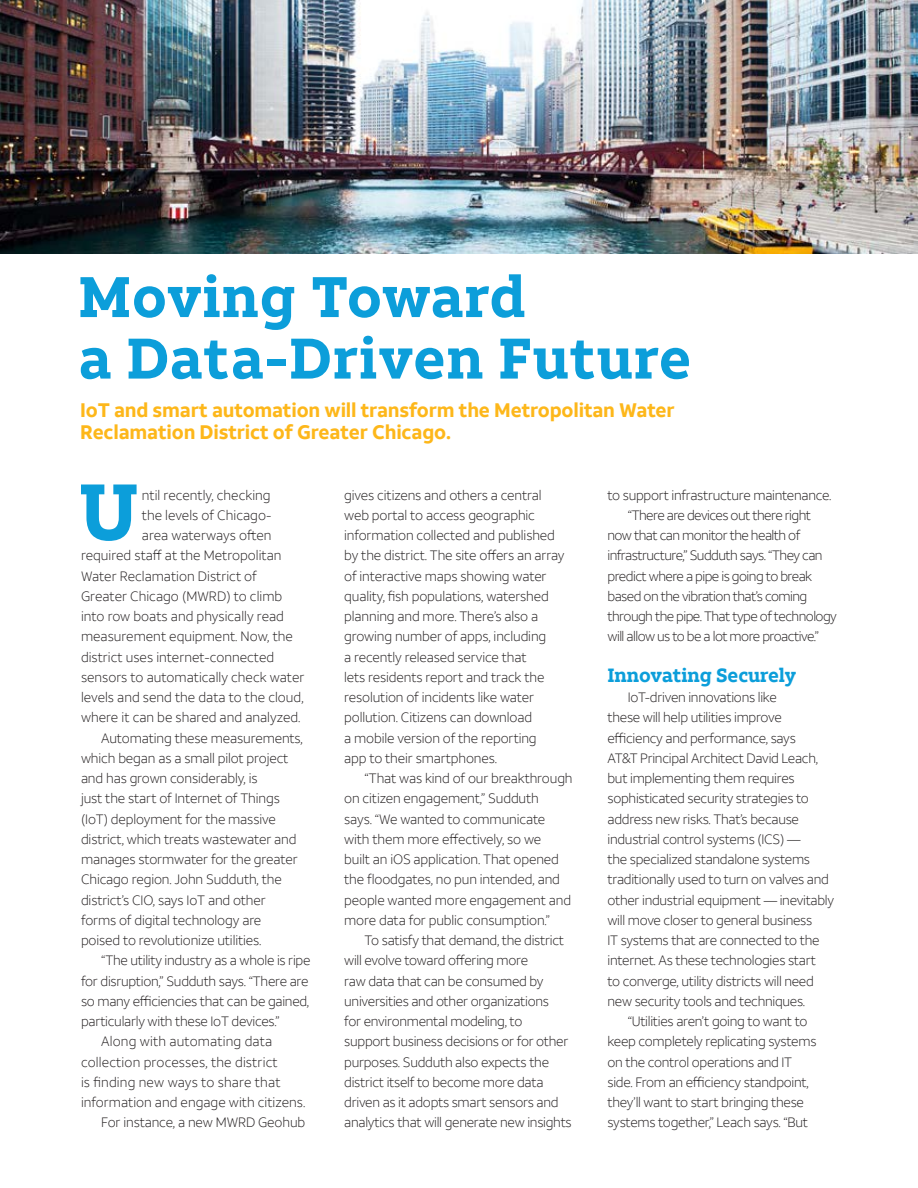
<style>
.page{position:relative;width:918px;height:1188px;background:#fff}
.page>*{position:absolute;margin:0;border:0;box-sizing:border-box;transform-origin:0 0}
.t1{font:700 79.35px "ATT Aleck Slab";color:#0c9eda}
.t2{font:700 57px/61.5px "ATT Aleck Slab";letter-spacing:.01em;color:#0c9eda}
.t3{font:700 19.5px/22.5px "ATT Aleck Sans";letter-spacing:-.01em;color:#fdb71a}
.t4{font:700 19.05px "ATT Aleck Slab";letter-spacing:-.01em;color:#0c9eda}
.t5{font:300 13.5px/20.2px "ATT Aleck Sans";letter-spacing:-.02em;color:#231f20}
.t6{font:300 13.5px "ATT Aleck Sans";color:#231f20}
.t7{font:300 13.5px "ATT Aleck Sans";letter-spacing:-.04em;color:#231f20}
.t8{font:300 13.5px "ATT Aleck Sans";letter-spacing:.01em;color:#231f20}
</style>
<div class="page">
<img style="left:0;top:0;width:918px;height:254px">
<h2 class="t2" style="left:78px;top:267px;width:615px">Moving Toward<br>a Data-Driven Future</h2>
<h3 class="t3" style="left:80px;top:399px;width:596px">IoT and smart automation will transform the Metropolitan Water<br>Reclamation District of Greater Chicago.</h3>
<h1 class="t1" style="left:78px;top:462px;width:63px">U</h1>
<p class="t6" style="left:142px;top:487px;width:130px">ntil recently, checking</p>
<p class="t6" style="left:142px;top:507px;width:131px">the levels of Chicago-</p>
<p class="t6" style="left:142px;top:527px;width:131px">area waterways often</p>
<p class="t6" style="left:81px;top:547px;width:202px">required staff at the Metropolitan</p>
<p class="t6" style="left:81px;top:568px;width:177px">Water Reclamation District of</p>
<p class="t6" style="left:81px;top:588px;width:203px">Greater Chicago (MWRD) to climb</p>
<p class="t6" style="left:81px;top:608px;width:205px">into row boats and physically read</p>
<p class="t6" style="left:81px;top:628px;width:214px">measurement equipment. Now, the</p>
<p class="t6" style="left:81px;top:649px;width:195px">district uses internet-connected</p>
<p class="t6" style="left:81px;top:669px;width:225px">sensors to automatically check water</p>
<p class="t6" style="left:81px;top:689px;width:224px">levels and send the data to the cloud,</p>
<p class="t6" style="left:81px;top:709px;width:221px">where it can be shared and analyzed.</p>
<p class="t5" style="left:101px;top:728px;width:203px">Automating these measurements,</p>
<p class="t5" style="left:81px;top:748px;width:209px">which began as a small pilot project</p>
<p class="t5" style="left:81px;top:768px;width:178px">and has grown considerably, is</p>
<p class="t5" style="left:81px;top:788px;width:200px">just the start of Internet of Things</p>
<p class="t5" style="left:81px;top:809px;width:196px">(IoT) deployment for the massive</p>
<p class="t5" style="left:81px;top:829px;width:217px">district, which treats wastewater and</p>
<p class="t5" style="left:81px;top:849px;width:218px">manages stormwater for the greater</p>
<p class="t5" style="left:81px;top:869px;width:202px">Chicago region. John Sudduth, the</p>
<p class="t5" style="left:81px;top:890px;width:186px">district’s CIO, says IoT and other</p>
<p class="t5" style="left:81px;top:910px;width:182px">forms of digital technology are</p>
<p class="t5" style="left:81px;top:930px;width:182px">poised to revolutionize utilities.</p>
<p class="t5" style="left:101px;top:950px;width:211px">“The utility industry as a whole is ripe</p>
<p class="t5" style="left:81px;top:971px;width:229px">for disruption,” Sudduth says. “There are</p>
<p class="t5" style="left:81px;top:991px;width:230px">so many efficiencies that can be gained,</p>
<p class="t5" style="left:81px;top:1011px;width:200px">particularly with these IoT devices.”</p>
<p class="t8" style="left:101px;top:1033px;width:173px">Along with automating data</p>
<p class="t8" style="left:81px;top:1054px;width:198px">collection processes, the district</p>
<p class="t8" style="left:81px;top:1074px;width:201px">is finding new ways to share that</p>
<p class="t6" style="left:81px;top:1094px;width:226px">information and engage with citizens.</p>
<p class="t5" style="left:101px;top:1112px;width:206px">For instance, a new MWRD Geohub</p>
<p class="t5" style="left:344px;top:485px;width:222px">gives citizens and others a central web portal to access geographic information collected and published by the district. The site offers an array of interactive maps showing water quality, fish populations, watershed planning and more. There’s also a growing number of apps, including<br>a recently released service that<br>lets residents report and track the resolution of incidents like water pollution. Citizens can download<br>a mobile version of the reporting<br>app to their smartphones.</p>
<p class="t5" style="left:344px;top:768px;width:230px;text-indent:20px">“That was kind of our breakthrough on citizen engagement,” Sudduth<br>says. “We wanted to communicate with them more effectively, so we<br>built an iOS application. That opened the floodgates, no pun intended, and people wanted more engagement and more data for public consumption.”</p>
<p class="t5" style="left:344px;top:930px;width:229px;text-indent:20px">To satisfy that demand, the district will evolve toward offering more<br>raw data that can be consumed by universities and other organizations<br>for environmental modeling, to support business decisions or for other purposes. Sudduth also expects the district itself to become more data driven as it adopts smart sensors and analytics that will generate new insights</p>
<p class="t5" style="left:608px;top:485px;width:225px">to support infrastructure maintenance.</p>
<p class="t7" style="left:628px;top:507px;width:185px">“There are devices out there right</p>
<p class="t7" style="left:608px;top:527px;width:194px">now that can monitor the health of</p>
<p class="t7" style="left:608px;top:547px;width:217px">infrastructure,” Sudduth says. “They can</p>
<p class="t7" style="left:608px;top:568px;width:206px">predict where a pipe is going to break</p>
<p class="t7" style="left:608px;top:588px;width:201px">based on the vibration that’s coming</p>
<p class="t7" style="left:608px;top:608px;width:231px">through the pipe. That type of technology</p>
<p class="t7" style="left:608px;top:628px;width:213px">will allow us to be a lot more proactive.”</p>
<h3 class="t4" style="left:608px;top:663px;width:190px">Innovating Securely</h3>
<p class="t5" style="left:628px;top:687px;width:151px">IoT-driven innovations like</p>
<p class="t5" style="left:608px;top:707px;width:176px">these will help utilities improve</p>
<p class="t5" style="left:608px;top:728px;width:190px">efficiency and performance, says</p>
<p class="t5" style="left:608px;top:748px;width:212px">AT&amp;T Principal Architect David Leach,</p>
<p class="t5" style="left:608px;top:768px;width:189px">but implementing them requires</p>
<p class="t5" style="left:608px;top:788px;width:203px">sophisticated security strategies to</p>
<p class="t5" style="left:608px;top:809px;width:193px">address new risks. That’s because</p>
<p class="t5" style="left:608px;top:829px;width:195px">industrial control systems (ICS) —</p>
<p class="t5" style="left:608px;top:849px;width:204px">the specialized standalone systems</p>
<p class="t5" style="left:608px;top:869px;width:223px">traditionally used to turn on valves and</p>
<p class="t5" style="left:608px;top:890px;width:228px">other industrial equipment — inevitably</p>
<p class="t5" style="left:608px;top:910px;width:206px">will move closer to general business</p>
<p class="t5" style="left:608px;top:930px;width:214px">IT systems that are connected to the</p>
<p class="t5" style="left:608px;top:950px;width:210px">internet. As these technologies start</p>
<p class="t5" style="left:608px;top:971px;width:208px">to converge, utility districts will need</p>
<p class="t5" style="left:608px;top:991px;width:199px">new security tools and techniques.</p>
<p class="t5" style="left:628px;top:1011px;width:181px">“Utilities aren’t going to want to</p>
<p class="t5" style="left:608px;top:1031px;width:211px">keep completely replicating systems</p>
<p class="t5" style="left:608px;top:1052px;width:186px">on the control operations and IT</p>
<p class="t5" style="left:608px;top:1072px;width:203px">side. From an efficiency standpoint,</p>
<p class="t5" style="left:608px;top:1092px;width:198px">they’ll want to start bringing these</p>
<p class="t5" style="left:608px;top:1112px;width:202px">systems together,” Leach says. “But</p>
</div>
